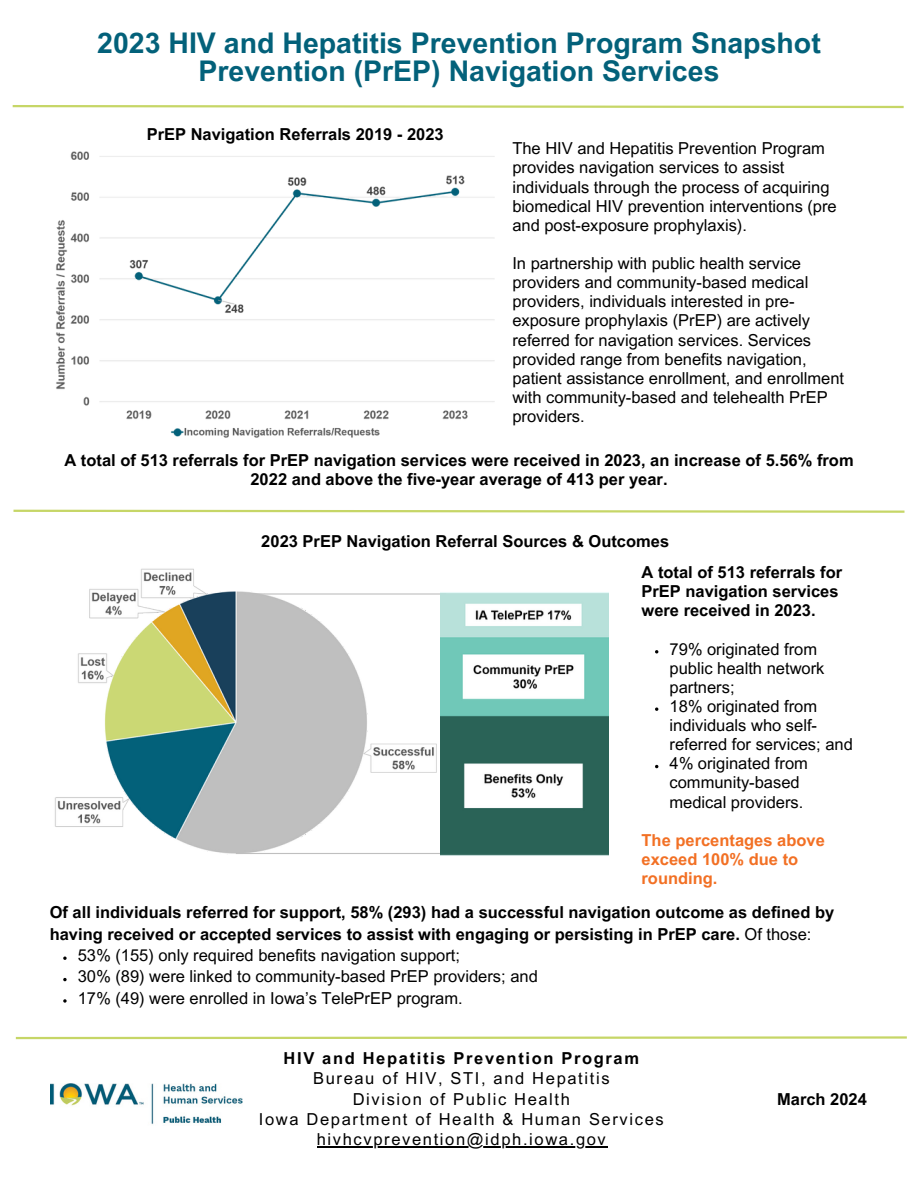
<style>
.page{position:relative;width:918px;height:1188px;background:#fff}
.page>*{position:absolute;margin:0;border:0;box-sizing:border-box;transform-origin:0 0}
.t1{font:700 28.5px/28.2px "Arial MT Pro";color:#03617a;text-align:center}
.t2{font:16.5px/19.2px "Arial MT Pro";color:#000}
.t3{font:700 16.5px/19.2px "Arial MT Pro";color:#000}
.t4{font:16.5px "Arial MT Pro";letter-spacing:.1em;color:#000}
.t5{font:700 16.5px/19.2px "Arial MT Pro";color:#f27024}
.t6{font:700 16.5px "Arial MT Pro";letter-spacing:.1em;color:#000}
.s1{font-weight:400}
</style>
<div class="page">
<svg style="left:15px;top:1036px;width:892px;height:4px"></svg>
<svg style="left:12px;top:105px;width:892px;height:4px"></svg>
<img style="left:56px;top:151px;width:439px;height:287px">
<svg style="left:13px;top:509px;width:892px;height:4px"></svg>
<img style="left:55px;top:568px;width:386px;height:288px">
<hr style="left:243px;top:593px;width:203px;height:2px;background:#bfbfbf">
<hr style="left:236px;top:853px;width:210px;height:1px;background:#bfbfbf">
<img style="left:441px;top:592px;width:167px;height:264px">
<svg style="left:655px;top:707px;width:3px;height:4px"></svg>
<svg style="left:63px;top:957px;width:4px;height:3px"></svg>
<svg style="left:63px;top:978px;width:4px;height:3px"></svg>
<svg style="left:63px;top:999px;width:4px;height:4px"></svg>
<hr style="left:317px;top:1146px;width:291px;height:1px;background:#000">
<img style="left:51px;top:1083px;width:192px;height:42px">
<p class="t1" style="left:97px;top:32px;width:725px">2023 HIV and Hepatitis Prevention Program Snapshot<br>Prevention (PrEP) Navigation Services</p>
<p class="t3" style="left:147px;top:127px;width:298px">PrEP Navigation Referrals 2019 - 2023</p>
<h2 class="t2" style="left:512px;top:141px;width:326px">The HIV and Hepatitis Prevention Program provides navigation services to assist individuals through the process of acquiring biomedical HIV prevention interventions (pre and post-exposure prophylaxis).</h2>
<h2 class="t2" style="left:512px;top:256px;width:333px">In partnership with public health service providers and community-based medical providers, individuals interested in pre&shy;exposure prophylaxis (PrEP) are actively referred for navigation services. Services provided range from benefits navigation, patient assistance enrollment, and enrollment with community-based and telehealth PrEP providers.</h2>
<p class="t3" style="left:64px;top:453px;width:791px;text-align:center">A total of 513 referrals for PrEP navigation services were received in 2023, an increase of 5.56% from<br>2022 and above the five-year average of 413 per year.</p>
<p class="t3" style="left:261px;top:534px;width:409px">2023 PrEP Navigation Referral Sources &amp; Outcomes</p>
<p class="t3" style="left:642px;top:565px;width:202px">A total of 513 referrals for<br>PrEP navigation services were received in 2023.</p>
<h2 class="t2" style="left:670px;top:641px;width:156px">79% originated from public health network partners;</h2>
<p class="t2" style="left:670px;top:699px;width:185px">18% originated from individuals who self&shy;referred for services; and</p>
<p class="t2" style="left:670px;top:756px;width:140px">4% originated from community-based medical providers.</p>
<p class="t5" style="left:642px;top:833px;width:185px">The percentages above exceed 100% due to rounding.</p>
<h2 class="t3" style="left:50px;top:904px;width:786px;line-height:21.3px">Of all individuals referred for support, 58% (293) had a successful navigation outcome as defined by having received or accepted services to assist with engaging or persisting in PrEP care. <span class="s1">Of those:</span></h2>
<p class="t2" style="left:78px;top:948px;width:384px">53% (155) only required benefits navigation support;</p>
<p class="t2" style="left:78px;top:969px;width:462px">30% (89) were linked to community-based PrEP providers; and</p>
<p class="t2" style="left:78px;top:990px;width:386px">17% (49) were enrolled in Iowa’s TelePrEP program.</p>
<p class="t6" style="left:284px;top:1052px;width:357px">HIV and Hepatitis Prevention Program</p>
<p class="t4" style="left:313px;top:1072px;width:298px">Bureau of HIV, STI, and Hepatitis</p>
<p class="t4" style="left:353px;top:1093px;width:219px">Division of Public Health</p>
<p class="t4" style="left:259px;top:1113px;width:406px">Iowa Department of Health &amp; Human Services</p>
<p class="t4" style="left:317px;top:1133px;width:291px">hivhcvprevention@idph.iowa.gov</p>
<h2 class="t3" style="left:777px;top:1091px;width:91px">March 2024</h2>
</div>
